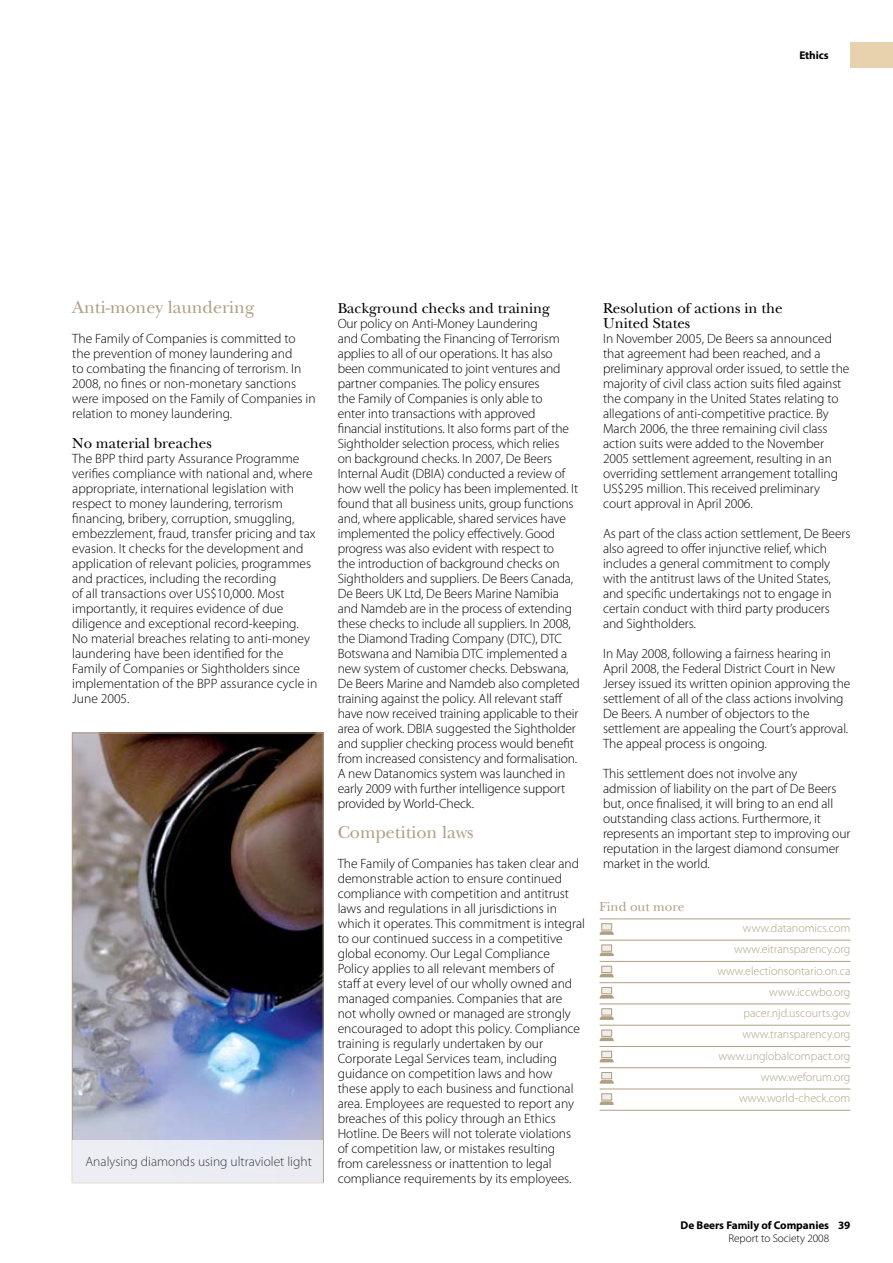
<style>
.page{position:relative;width:893px;height:1263px;background:#fff}
.page>*{position:absolute;margin:0;border:0;box-sizing:border-box;transform-origin:0 0}
.t1{font:18px "New Baskerville";color:#afa085}
.t2{font:15px/15px "New Baskerville";color:#000}
.t3{font:300 13.5px/15px "Myriad Pro";letter-spacing:-.005em;color:#000}
.t4{font:13.5px "New Baskerville";color:#afa085}
.t5{font:300 12px/21.3px "Myriad Pro";color:#afa085;text-align:right}
.t6{font:700 11.25px "Myriad Pro";letter-spacing:-.005em;color:#000}
.t7{font:300 11.25px "Myriad Pro";letter-spacing:-.005em;color:#000}
</style>
<div class="page">
<div style="left:850px;top:43px;width:43px;height:25px;background:#e7d2ad"></div>
<img style="left:74px;top:735px;width:248px;height:405px">
<div style="left:72px;top:733px;width:252px;height:450px;border:1px solid #afa085"></div>
<div style="left:73px;top:1140px;width:250px;height:42px;background:#ebedf3"></div>
<hr style="left:621px;top:918px;width:229px;height:1px;background:#afa085">
<hr style="left:621px;top:940px;width:229px;height:1px;background:#afa085">
<hr style="left:621px;top:961px;width:229px;height:1px;background:#afa085">
<hr style="left:621px;top:982px;width:229px;height:1px;background:#afa085">
<hr style="left:621px;top:1003px;width:229px;height:1px;background:#afa085">
<hr style="left:621px;top:1025px;width:229px;height:1px;background:#afa085">
<hr style="left:621px;top:1046px;width:229px;height:1px;background:#afa085">
<hr style="left:621px;top:1067px;width:229px;height:1px;background:#afa085">
<hr style="left:621px;top:1088px;width:229px;height:1px;background:#afa085">
<hr style="left:621px;top:1110px;width:229px;height:1px;background:#afa085">
<svg style="left:600px;top:918px;width:21px;height:193px"></svg>
<p class="t6" style="left:799px;top:48px;width:31px">Ethics</p>
<h1 class="t1" style="left:72px;top:296px;width:184px">Anti-money laundering</h1>
<p class="t3" style="left:72px;top:331px;width:245px">The Family of Companies is committed to the prevention of money laundering and<br>to combating the financing of terrorism. In 2008, no fines or non-monetary sanctions were imposed on the Family of Companies in relation to money laundering.</p>
<p class="t2" style="left:72px;top:435px;width:141px">No material breaches</p>
<p class="t3" style="left:72px;top:451px;width:246px">The BPP third party Assurance Programme verifies compliance with national and, where appropriate, international legislation with respect to money laundering, terrorism financing, bribery, corruption, smuggling, embezzlement, fraud, transfer pricing and tax evasion. It checks for the development and application of relevant policies, programmes and practices, including the recording<br>of all transactions over US$10,000. Most importantly, it requires evidence of due diligence and exceptional record-keeping.<br>No material breaches relating to anti-money laundering have been identified for the Family of Companies or Sightholders since implementation of the BPP assurance cycle in June 2005.</p>
<p class="t3" style="left:85px;top:1154px;width:228px">Analysing diamonds using ultraviolet light</p>
<p class="t2" style="left:338px;top:300px;width:214px">Background checks and training</p>
<p class="t3" style="left:338px;top:316px;width:244px">Our policy on Anti-Money Laundering<br>and Combating the Financing of Terrorism applies to all of our operations. It has also been communicated to joint ventures and partner companies. The policy ensures<br>the Family of Companies is only able to<br>enter into transactions with approved financial institutions. It also forms part of the Sightholder selection process, which relies<br>on background checks. In 2007, De Beers Internal Audit (DBIA) conducted a review of how well the policy has been implemented. It found that all business units, group functions and, where applicable, shared services have implemented the policy effectively. Good progress was also evident with respect to<br>the introduction of background checks on Sightholders and suppliers. De Beers Canada, De Beers UK Ltd, De Beers Marine Namibia and Namdeb are in the process of extending these checks to include all suppliers. In 2008, the Diamond Trading Company (DTC), DTC Botswana and Namibia DTC implemented a new system of customer checks. Debswana, De Beers Marine and Namdeb also completed training against the policy. All relevant staff have now received training applicable to their area of work. DBIA suggested the Sightholder and supplier checking process would benefit from increased consistency and formalisation.<br>A new Datanomics system was launched in early 2009 with further intelligence support provided by World-Check.</p>
<h1 class="t1" style="left:338px;top:821px;width:138px">Competition laws</h1>
<p class="t3" style="left:338px;top:856px;width:249px">The Family of Companies has taken clear and demonstrable action to ensure continued compliance with competition and antitrust laws and regulations in all jurisdictions in which it operates. This commitment is integral to our continued success in a competitive global economy. Our Legal Compliance<br>Policy applies to all relevant members of<br>staff at every level of our wholly owned and managed companies. Companies that are<br>not wholly owned or managed are strongly encouraged to adopt this policy. Compliance training is regularly undertaken by our Corporate Legal Services team, including guidance on competition laws and how these apply to each business and functional area. Employees are requested to report any breaches of this policy through an Ethics Hotline. De Beers will not tolerate violations of competition law, or mistakes resulting<br>from carelessness or inattention to legal compliance requirements by its employees.</p>
<p class="t2" style="left:603px;top:300px;width:181px">Resolution of actions in the<br>United States</p>
<p class="t3" style="left:603px;top:331px;width:248px">In November 2005, De Beers sa announced that agreement had been reached, and a preliminary approval order issued, to settle the majority of civil class action suits filed against the company in the United States relating to allegations of anti-competitive practice. By March 2006, the three remaining civil class action suits were added to the November 2005 settlement agreement, resulting in an overriding settlement arrangement totalling US$295 million. This received preliminary court approval in April 2006.</p>
<p class="t3" style="left:603px;top:526px;width:249px">As part of the class action settlement, De Beers also agreed to offer injunctive relief, which includes a general commitment to comply with the antitrust laws of the United States, and specific undertakings not to engage in certain conduct with third party producers and Sightholders.</p>
<p class="t3" style="left:603px;top:646px;width:249px">In May 2008, following a fairness hearing in April 2008, the Federal District Court in New Jersey issued its written opinion approving the settlement of all of the class actions involving De Beers. A number of objectors to the settlement are appealing the Court’s approval.<br>The appeal process is ongoing.</p>
<p class="t3" style="left:603px;top:766px;width:249px">This settlement does not involve any admission of liability on the part of De Beers but, once finalised, it will bring to an end all outstanding class actions. Furthermore, it represents an important step to improving our reputation in the largest diamond consumer market in the world.</p>
<p class="t4" style="left:600px;top:899px;width:87px">Find out more</p>
<p class="t5" style="left:717px;top:918px;width:135px">www.datanomics.com www.eitransparency.org www.electionsontario.on.ca www.iccwbo.org pacer.njd.uscourts.gov www.transparency.org www.unglobalcompact.org www.weforum.org www.world-check.com</p>
<p class="t6" style="left:681px;top:1218px;width:150px">De Beers Family of Companies</p>
<p class="t7" style="left:728px;top:1232px;width:102px">Report to Society 2008</p>
<p class="t6" style="left:838px;top:1218px;width:14px">39</p>
</div>
